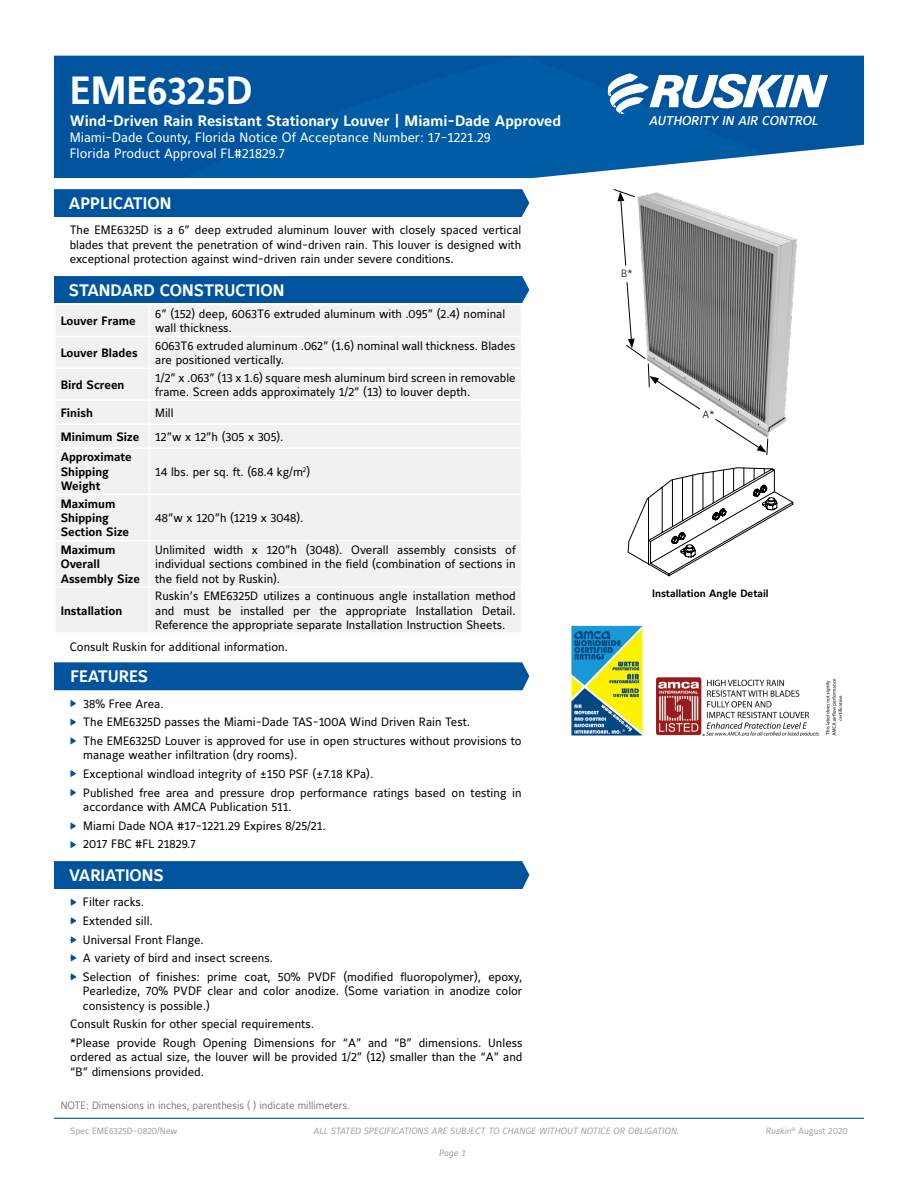
<style>
.page{position:relative;width:918px;height:1188px;background:#fff}
.page>*{position:absolute;margin:0;border:0;box-sizing:border-box;transform-origin:0 0}
.t1{font:39px "Maurea Bold Lf";color:#fff}
.t2{font:16.5px "Maurea Bold Lf";color:#fff}
.t3{font:15px "Maurea Bold Lf";color:#fff}
.t4{font:13.5px/16.2px "Maurea Regular Lf";color:#fff}
.t5{font:12.75px "Maurea Medium Italic Tf";color:#fff}
.t6{font:12px/14.4px "Maurea Regular Lf";color:#000}
.t7{font:12px/14.4px "Maurea Bold Lf";color:#000}
.t8{font:10.5px "Maurea Light Lf";color:#58595b}
.t9{font:10.5px "Maurea Bold Lf";color:#000}
.t10{font:10.5px "Maurea Light Lf";color:#000}
.t11{font:9px "Maurea Regular Italic Lf";color:#9fa1a4}
.t12{font:9px "Maurea Regular Lf";color:#a0a1a3}
.s1{font-family:"Maurea Regular Italic Lf"}
</style>
<div class="page">
<hr style="left:54px;top:1118px;width:810px;height:1px;background:#00549e">
<svg style="left:765px;top:56px;width:99px;height:99px;background:#1260a5"></svg>
<div style="left:54px;top:56px;width:711px;height:122px;background:#00579f"></div>
<div style="left:54px;top:662px;width:475px;height:28px;background:#00549e"></div>
<div style="left:54px;top:861px;width:475px;height:28px;background:#00549e"></div>
<svg style="left:70px;top:700px;width:6px;height:7px"></svg>
<svg style="left:70px;top:718px;width:6px;height:8px"></svg>
<svg style="left:70px;top:737px;width:6px;height:8px"></svg>
<svg style="left:70px;top:770px;width:6px;height:7px"></svg>
<svg style="left:70px;top:789px;width:6px;height:7px"></svg>
<svg style="left:70px;top:822px;width:6px;height:8px"></svg>
<svg style="left:70px;top:841px;width:6px;height:7px"></svg>
<div style="left:54px;top:276px;width:475px;height:27px;background:#00549e"></div>
<div style="left:56px;top:306px;width:465px;height:326px;background:#f1f1f2"></div>
<hr style="left:148px;top:305px;width:2px;height:31px;background:#fff">
<hr style="left:54px;top:336px;width:95px;height:1px;background:#fff">
<hr style="left:149px;top:336px;width:373px;height:1px;background:#fff">
<hr style="left:148px;top:337px;width:2px;height:31px;background:#fff">
<hr style="left:54px;top:368px;width:95px;height:1px;background:#fff">
<hr style="left:149px;top:368px;width:373px;height:1px;background:#fff">
<hr style="left:148px;top:369px;width:2px;height:30px;background:#fff">
<hr style="left:54px;top:399px;width:95px;height:2px;background:#fff">
<hr style="left:149px;top:399px;width:373px;height:2px;background:#fff">
<div style="left:56px;top:401px;width:465px;height:46px;background:#f1f1f2"></div>
<hr style="left:54px;top:447px;width:95px;height:2px;background:#fff">
<hr style="left:149px;top:447px;width:373px;height:2px;background:#fff">
<hr style="left:148px;top:449px;width:2px;height:45px;background:#fff">
<hr style="left:54px;top:494px;width:95px;height:1px;background:#fff">
<hr style="left:149px;top:494px;width:373px;height:1px;background:#fff">
<hr style="left:148px;top:495px;width:2px;height:45px;background:#fff">
<hr style="left:54px;top:540px;width:95px;height:1px;background:#fff">
<hr style="left:149px;top:540px;width:373px;height:1px;background:#fff">
<hr style="left:148px;top:541px;width:2px;height:45px;background:#fff">
<hr style="left:54px;top:586px;width:95px;height:2px;background:#fff">
<hr style="left:149px;top:586px;width:373px;height:2px;background:#fff">
<hr style="left:148px;top:588px;width:2px;height:44px;background:#fff">
<svg style="left:71px;top:899px;width:5px;height:7px"></svg>
<svg style="left:71px;top:917px;width:5px;height:7px"></svg>
<svg style="left:71px;top:936px;width:5px;height:8px"></svg>
<svg style="left:71px;top:954px;width:5px;height:8px"></svg>
<svg style="left:71px;top:973px;width:5px;height:8px"></svg>
<div style="left:54px;top:189px;width:475px;height:28px;background:#00549e"></div>
<svg style="left:608px;top:73px;width:220px;height:41px"></svg>
<svg style="left:627px;top:467px;width:167px;height:110px"></svg>
<img style="left:637px;top:192px;width:160px;height:240px">
<svg style="left:626px;top:282px;width:75px;height:128px"></svg>
<svg style="left:715px;top:418px;width:54px;height:37px"></svg>
<svg style="left:613px;top:189px;width:22px;height:77px"></svg>
<img style="left:656px;top:677px;width:186px;height:59px">
<img style="left:571px;top:625px;width:72px;height:111px">
<h1 class="t1" style="left:70px;top:69px;width:184px">EME6325D</h1>
<p class="t3" style="left:70px;top:112px;width:493px">Wind-Driven Rain Resistant Stationary Louver | Miami-Dade Approved</p>
<p class="t4" style="left:70px;top:130px;width:423px">Miami-Dade County, Florida Notice Of Acceptance Number: 17-1221.29<br>Florida Product Approval FL#21829.7</p>
<h2 class="t2" style="left:69px;top:194px;width:104px">APPLICATION</h2>
<p class="t6" style="left:70px;top:224px;width:453px;text-align:justify">The EME6325D is a 6” deep extruded aluminum louver with closely spaced vertical blades that prevent the penetration of wind-driven rain. This louver is designed with exceptional protection against wind-driven rain under severe conditions.</p>
<h2 class="t2" style="left:69px;top:281px;width:217px">STANDARD CONSTRUCTION</h2>
<p class="t7" style="left:61px;top:314px;width:77px">Louver Frame</p>
<p class="t6" style="left:155px;top:307px;width:351px">6” (152) deep, 6063T6 extruded aluminum with .095” (2.4) nominal wall thickness.</p>
<p class="t7" style="left:61px;top:346px;width:78px">Louver Blades</p>
<p class="t6" style="left:155px;top:339px;width:362px">6063T6 extruded aluminum .062” (1.6) nominal wall thickness. Blades are positioned vertically.</p>
<p class="t7" style="left:61px;top:378px;width:65px">Bird Screen</p>
<p class="t6" style="left:155px;top:371px;width:362px">1/2” x .063” (13 x 1.6) square mesh aluminum bird screen in removable frame. Screen adds approximately 1/2” (13) to louver depth.</p>
<p class="t7" style="left:61px;top:406px;width:34px">Finish</p>
<p class="t6" style="left:155px;top:406px;width:20px">Mill</p>
<p class="t7" style="left:61px;top:430px;width:80px">Minimum Size</p>
<p class="t6" style="left:155px;top:430px;width:130px">12”w x 12”h (305 x 305).</p>
<p class="t7" style="left:61px;top:451px;width:73px">Approximate<br>Shipping<br>Weight</p>
<p class="t6" style="left:155px;top:465px;width:156px">14 lbs. per sq. ft. (68.4 kg/m<sup>2</sup>)</p>
<p class="t7" style="left:61px;top:497px;width:70px">Maximum<br>Shipping<br>Section Size</p>
<p class="t6" style="left:155px;top:511px;width:150px">48”w x 120”h (1219 x 3048).</p>
<p class="t7" style="left:61px;top:543px;width:81px">Maximum<br>Overall<br>Assembly Size</p>
<p class="t6" style="left:155px;top:543px;width:362px;text-align:justify">Unlimited width x 120”h (3048). Overall assembly consists of individual sections combined in the field (combination of sections in the field not by Ruskin).</p>
<p class="t7" style="left:61px;top:604px;width:63px">Installation</p>
<p class="t6" style="left:155px;top:589px;width:362px;text-align:justify">Ruskin’s EME6325D utilizes a continuous angle installation method and must be installed per the appropriate Installation Detail.<br>Reference the appropriate separate Installation Instruction Sheets.</p>
<p class="t6" style="left:70px;top:640px;width:220px">Consult Ruskin for additional information.</p>
<h2 class="t2" style="left:70px;top:668px;width:79px">FEATURES</h2>
<p class="t6" style="left:70px;top:697px;width:95px">• 38% Free Area.</p>
<p class="t6" style="left:70px;top:716px;width:401px">• The EME6325D passes the Miami-Dade TAS-100A Wind Driven Rain Test.</p>
<p class="t6" style="left:83px;top:734px;width:440px;text-indent:-13px">• The EME6325D Louver is approved for use in open structures without provisions to manage weather infiltration (dry rooms).</p>
<p class="t6" style="left:70px;top:767px;width:304px">• Exceptional windload integrity of ±150 PSF (±7.18 KPa).</p>
<p class="t6" style="left:83px;top:786px;width:440px;text-indent:-13px">• Published free area and pressure drop performance ratings based on testing in accordance with AMCA Publication 511.</p>
<p class="t6" style="left:70px;top:819px;width:257px">• Miami Dade NOA #17-1221.29 Expires 8/25/21.</p>
<p class="t6" style="left:70px;top:838px;width:127px">• 2017 FBC #FL 21829.7</p>
<h2 class="t2" style="left:69px;top:866px;width:96px">VARIATIONS</h2>
<p class="t6" style="left:70px;top:896px;width:76px">• Filter racks.</p>
<p class="t6" style="left:70px;top:914px;width:84px">• Extended sill.</p>
<p class="t6" style="left:70px;top:933px;width:135px">• Universal Front Flange.</p>
<p class="t6" style="left:70px;top:952px;width:204px">• A variety of bird and insect screens.</p>
<p class="t6" style="left:83px;top:970px;width:441px;text-align:justify;text-indent:-13px">• Selection of finishes: prime coat, 50% PVDF (modified fluoropolymer), epoxy, Pearledize, 70% PVDF clear and color anodize. (Some variation in anodize color consistency is possible.)</p>
<p class="t6" style="left:70px;top:1016px;width:454px;line-height:18.6px">Consult Ruskin for other special requirements.<br>*Please provide Rough Opening Dimensions for “A” and “B” dimensions. Unless</p>
<p class="t6" style="left:70px;top:1051px;width:454px">ordered as actual size, the louver will be provided 1/2” (12) smaller than the “A” and “B” dimensions provided.</p>
<p class="t8" style="left:61px;top:1099px;width:291px">NOTE: Dimensions in inches, parenthesis ( ) indicate millimeters.</p>
<p class="t5" style="left:649px;top:114px;width:170px">AUTHORITY IN AIR CONTROL</p>
<p class="t10" style="left:621px;top:268px;width:13px">B*</p>
<p class="t10" style="left:703px;top:409px;width:13px">A*</p>
<p class="t9" style="left:652px;top:587px;width:118px">Installation Angle Detail</p>
<p class="t12" style="left:70px;top:1126px;width:109px">Spec EME6325D-0820/New</p>
<p class="t11" style="left:313px;top:1126px;width:367px">ALL STATED SPECIFICATIONS ARE SUBJECT TO CHANGE WITHOUT NOTICE OR OBLIGATION.</p>
<p class="t12" style="left:765px;top:1126px;width:84px"><span class="s1">Ruskin</span><sup>®</sup> August 2020</p>
<p class="t11" style="left:439px;top:1148px;width:28px">Page 1</p>
</div>
